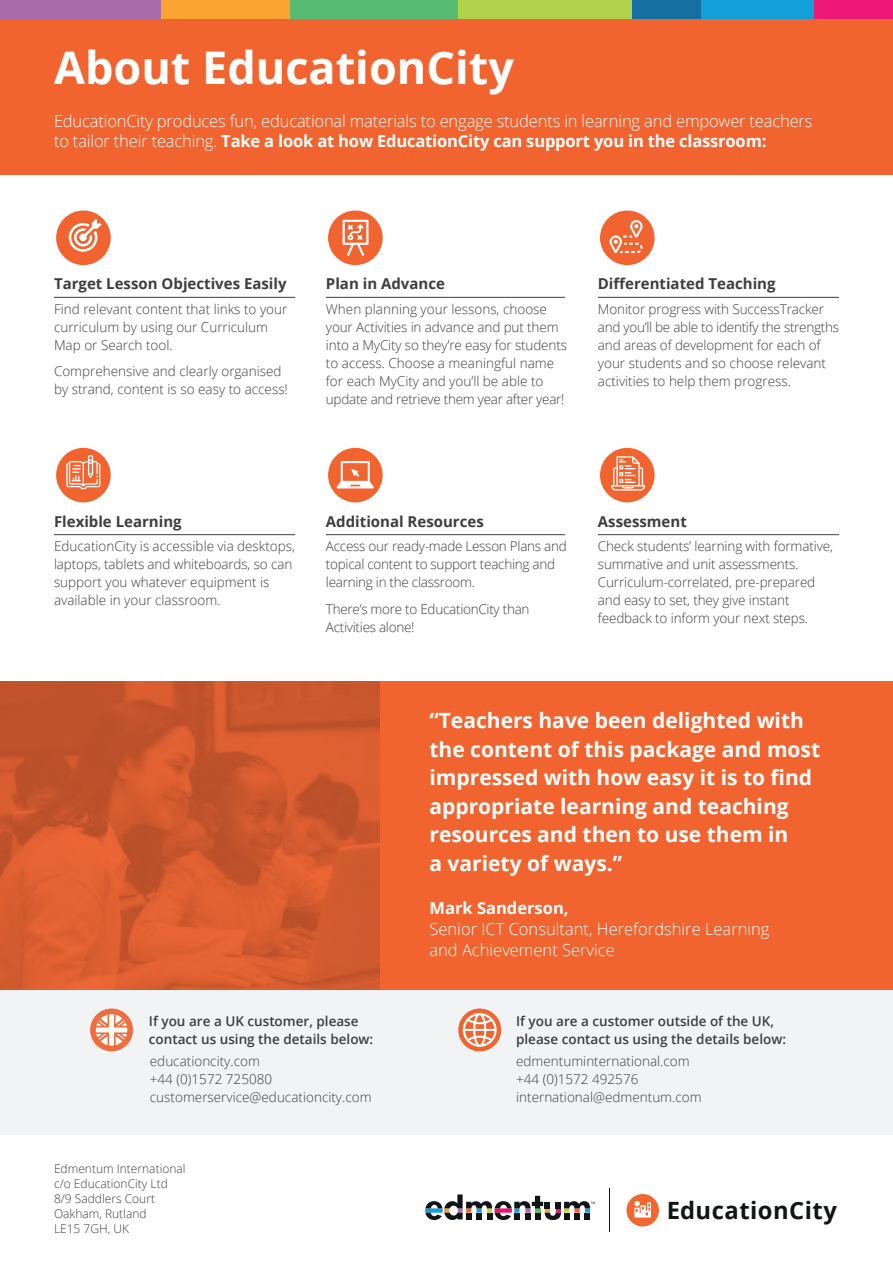
<style>
.page{position:relative;width:893px;height:1263px;background:#fff}
.page>*{position:absolute;margin:0;border:0;box-sizing:border-box;transform-origin:0 0}
.t1{font:700 45px "Open Sans";color:#fff}
.t2{font:700 23.85px "Open Sans";letter-spacing:.02em;color:#121516}
.t3{font:700 21px/28.5px "Open Sans";color:#fff}
.t4{font:300 16.5px/19.8px "Open Sans";letter-spacing:-.01em;color:#fff}
.t5{font:700 16.5px "Open Sans";color:#fff}
.t6{font:700 15px "Open Sans";color:#3e3e3f}
.t7{font:300 13.5px/18px "Open Sans";letter-spacing:-.01em;color:#3e3e3f}
.t8{font:600 13.5px/18px "Open Sans";color:#3e3e3f}
.t9{font:300 12px/15px "Open Sans";color:#3e3e3f}
.s1{font-weight:700}
</style>
<div class="page">
<div style="left:0;top:0;width:893px;height:174px;background:#f2642f"></div>
<div style="left:0;top:681px;width:893px;height:310px;background:#f2642f"></div>
<img style="left:0;top:681px;width:380px;height:309px">
<div style="left:161px;top:0;width:129px;height:19px;background:#f9a431"></div>
<div style="left:813px;top:0;width:80px;height:19px;background:#ee1878"></div>
<div style="left:0;top:0;width:161px;height:19px;background:#aa6bab"></div>
<div style="left:631px;top:0;width:70px;height:19px;background:#156fa3"></div>
<div style="left:701px;top:0;width:112px;height:19px;background:#12a0db"></div>
<div style="left:290px;top:0;width:168px;height:19px;background:#57bc71"></div>
<div style="left:458px;top:0;width:173px;height:19px;background:#b1d34c"></div>
<div style="left:56px;top:210px;width:55px;height:55px;background:#f2642f;border-radius:50%"></div>
<svg style="left:69px;top:219px;width:32px;height:33px"></svg>
<div style="left:328px;top:210px;width:55px;height:55px;background:#f2642f;border-radius:50%"></div>
<svg style="left:343px;top:220px;width:25px;height:36px"></svg>
<div style="left:600px;top:210px;width:55px;height:55px;background:#f2642f;border-radius:50%"></div>
<svg style="left:610px;top:220px;width:32px;height:33px"></svg>
<svg style="left:626px;top:1194px;width:33px;height:32px"></svg>
<hr style="left:609px;top:1188px;width:1px;height:44px;background:#111416">
<svg style="left:425px;top:1194px;width:170px;height:26px"></svg>
<hr style="left:54px;top:297px;width:241px;height:1px;background:#3e3e3f">
<hr style="left:54px;top:534px;width:241px;height:1px;background:#3e3e3f">
<hr style="left:326px;top:297px;width:239px;height:1px;background:#3e3e3f">
<hr style="left:326px;top:534px;width:239px;height:1px;background:#3e3e3f">
<hr style="left:598px;top:297px;width:241px;height:1px;background:#3e3e3f">
<hr style="left:598px;top:534px;width:241px;height:1px;background:#3e3e3f">
<div style="left:56px;top:448px;width:55px;height:54px;background:#f2642f;border-radius:50%"></div>
<svg style="left:66px;top:455px;width:34px;height:34px"></svg>
<div style="left:328px;top:448px;width:55px;height:54px;background:#f2642f;border-radius:50%"></div>
<svg style="left:336px;top:461px;width:38px;height:27px"></svg>
<div style="left:600px;top:448px;width:55px;height:54px;background:#f2642f;border-radius:50%"></div>
<svg style="left:611px;top:456px;width:34px;height:35px"></svg>
<div style="left:0;top:990px;width:893px;height:145px;background:#f2f3f4"></div>
<div style="left:458px;top:1009px;width:43px;height:42px;background:#f2642f;border-radius:50%"></div>
<svg style="left:463px;top:1013px;width:34px;height:34px"></svg>
<div style="left:90px;top:1009px;width:43px;height:42px;background:#f26d3e;border-radius:50%"></div>
<svg style="left:96px;top:1014px;width:31px;height:32px"></svg>
<h1 class="t1" style="left:54px;top:36px;width:461px">About EducationCity</h1>
<p class="t4" style="left:54px;top:111px;width:760px">EducationCity produces fun, educational materials to engage students in learning and empower teachers to tailor their teaching. <span class="s1">Take a look at how EducationCity can support you in the classroom:</span></p>
<p class="t6" style="left:54px;top:273px;width:234px">Target Lesson Objectives Easily</p>
<p class="t7" style="left:54px;top:300px;width:235px">Find relevant content that links to your curriculum by using our Curriculum<br>Map or Search tool.</p>
<p class="t7" style="left:54px;top:362px;width:235px">Comprehensive and clearly organised by strand, content is so easy to access!</p>
<p class="t6" style="left:326px;top:273px;width:121px">Plan in Advance</p>
<p class="t7" style="left:326px;top:300px;width:243px">When planning your lessons, choose your Activities in advance and put them into a MyCity so they’re easy for students to access. Choose a meaningful name for each MyCity and you’ll be able to update and retrieve them year after year!</p>
<p class="t6" style="left:598px;top:273px;width:179px">Differentiated Teaching</p>
<p class="t7" style="left:598px;top:300px;width:243px">Monitor progress with SuccessTracker and you’ll be able to identify the strengths and areas of development for each of your students and so choose relevant activities to help them progress.</p>
<p class="t6" style="left:54px;top:510px;width:129px">Flexible Learning</p>
<p class="t7" style="left:54px;top:537px;width:243px">EducationCity is accessible via desktops, laptops, tablets and whiteboards, so can support you whatever equipment is available in your classroom.</p>
<p class="t6" style="left:326px;top:510px;width:159px">Additional Resources</p>
<p class="t7" style="left:326px;top:537px;width:242px">Access our ready-made Lesson Plans and topical content to support teaching and learning in the classroom.</p>
<p class="t7" style="left:326px;top:599px;width:205px">There’s more to EducationCity than<br>Activities alone!</p>
<p class="t6" style="left:598px;top:510px;width:90px">Assessment</p>
<p class="t7" style="left:598px;top:537px;width:237px">Check students’ learning with formative, summative and unit assessments.<br>Curriculum-correlated, pre-prepared and easy to set, they give instant feedback to inform your next steps.</p>
<h3 class="t3" style="left:429px;top:706px;width:392px">“Teachers have been delighted with the content of this package and most impressed with how easy it is to find appropriate learning and teaching resources and then to use them in<br>a variety of ways.”</h3>
<p class="t5" style="left:429px;top:896px;width:141px">Mark Sanderson,</p>
<p class="t4" style="left:429px;top:918px;width:342px;line-height:21px">Senior ICT Consultant, Herefordshire Learning and Achievement Service</p>
<p class="t8" style="left:149px;top:1012px;width:226px">If you are a UK customer, please contact us using the details below:</p>
<p class="t7" style="left:150px;top:1051px;width:223px">educationcity.com<br>+44 (0)1572 725080 customerservice@educationcity.com</p>
<p class="t7" style="left:516px;top:1051px;width:187px">edmentuminternational.com +44 (0)1572 492576 international@edmentum.com</p>
<p class="t8" style="left:516px;top:1012px;width:271px">If you are a customer outside of the UK, please contact us using the details below:</p>
<p class="t9" style="left:54px;top:1161px;width:133px">Edmentum International c/o EducationCity Ltd<br>8/9 Saddlers Court<br>Oakham, Rutland<br>LE15 7GH, UK</p>
<h2 class="t2" style="left:666px;top:1193px;width:172px">EducationCity</h2>
</div>
